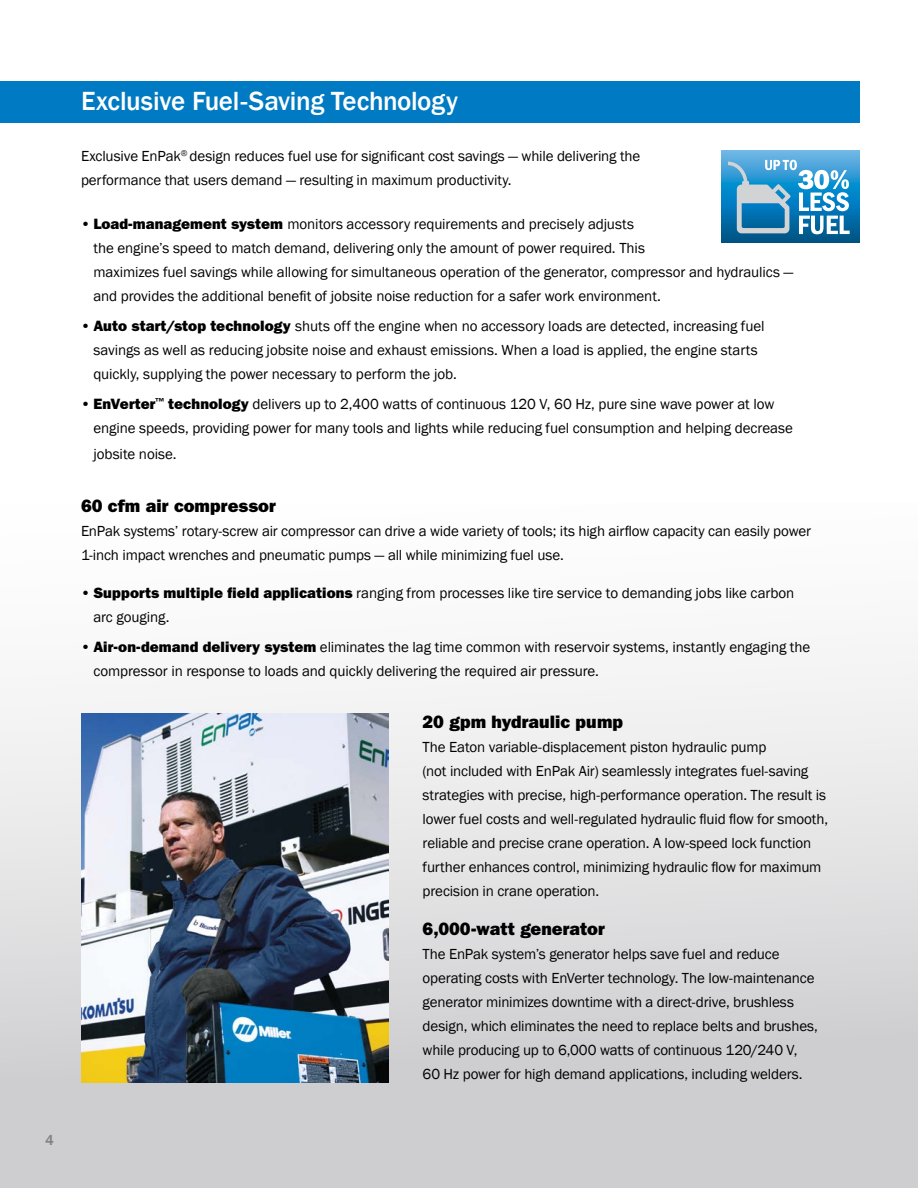
<style>
.page{position:relative;width:918px;height:1188px;background:#fff}
.page>*{position:absolute;margin:0;border:0;box-sizing:border-box;transform-origin:0 0}
.t1{font:500 27px "Franklin Gothic";letter-spacing:-.015em;color:#fff}
.t2{font:18px "ITC Franklin Gothic Std Hvy";color:#000}
.t3{font:15px/24px "Franklin Gothic";letter-spacing:-.01em;color:#000}
.t4{font:500 15px "Franklin Gothic";color:#808285}
.s1{font-family:"ITC Franklin Gothic Std";font-weight:600}
.s2{font-family:"ITC Franklin Gothic Std Hvy"}
</style>
<div class="page">
<div style="left:0;top:503px;width:918px;height:685px;background:linear-gradient(to bottom,#fff,#c8c8ca)"></div>
<div style="left:0;top:81px;width:859px;height:42px;background:#007ac2"></div>
<svg style="left:721px;top:150px;width:138px;height:93px;background:#2b86ba"></svg>
<svg style="left:728px;top:160px;width:122px;height:74px;background:#60a8d0"></svg>
<img style="left:81px;top:714px;width:308px;height:369px">
<p class="t4" style="left:45px;top:1130px;width:10px">4</p>
<h1 class="t1" style="left:81px;top:85px;width:378px">Exclusive Fuel-Saving Technology</h1>
<p class="t3" style="left:81px;top:144px;width:561px">Exclusive EnPak<sup>®</sup> design reduces fuel use for significant cost savings — while delivering the performance that users demand — resulting in maximum productivity.</p>
<p class="t3" style="left:93px;top:212px;width:702px;text-indent:-12px"><span class="s1">•</span> <span class="s2">Load-management system</span> monitors accessory requirements and precisely adjusts<br>the engine’s speed to match demand, delivering only the amount of power required. This<br>maximizes fuel savings while allowing for simultaneous operation of the generator, compressor and hydraulics — and provides the additional benefit of jobsite noise reduction for a safer work environment.</p>
<p class="t3" style="left:93px;top:314px;width:673px;text-indent:-12px"><span class="s1">•</span> <span class="s2">Auto start/stop technology</span> shuts off the engine when no accessory loads are detected, increasing fuel savings as well as reducing jobsite noise and exhaust emissions. When a load is applied, the engine starts quickly, supplying the power necessary to perform the job.</p>
<p class="t3" style="left:93px;top:392px;width:701px;text-indent:-12px"><span class="s1">•</span> <span class="s2">EnVerter</span><sup>™</sup> <span class="s2">technology</span> delivers up to 2,400 watts of continuous 120 V, 60 Hz, pure sine wave power at low engine speeds, providing power for many tools and lights while reducing fuel consumption and helping decrease</p>
<p class="t3" style="left:93px;top:442px;width:85px">jobsite noise.</p>
<p class="t2" style="left:81px;top:495px;width:196px">60 cfm air compressor</p>
<p class="t3" style="left:81px;top:519px;width:731px">EnPak systems’ rotary-screw air compressor can drive a wide variety of tools; its high airflow capacity can easily power<br>1-inch impact wrenches and pneumatic pumps — all while minimizing fuel use.</p>
<p class="t3" style="left:93px;top:581px;width:702px;text-indent:-12px"><span class="s1">•</span> <span class="s2">Supports multiple field applications</span> ranging from processes like tire service to demanding jobs like carbon arc gouging.</p>
<p class="t3" style="left:93px;top:635px;width:719px;text-indent:-12px"><span class="s1">•</span> <span class="s2">Air-on-demand delivery system</span> eliminates the lag time common with reservoir systems, instantly engaging the compressor in response to loads and quickly delivering the required air pressure.</p>
<p class="t2" style="left:423px;top:711px;width:202px">20 gpm hydraulic pump</p>
<p class="t3" style="left:423px;top:735px;width:407px">The Eaton variable-displacement piston hydraulic pump<br>(not included with EnPak Air) seamlessly integrates fuel-saving strategies with precise, high-performance operation. The result is lower fuel costs and well-regulated hydraulic fluid flow for smooth, reliable and precise crane operation. A low-speed lock function further enhances control, minimizing hydraulic flow for maximum precision in crane operation.</p>
<p class="t2" style="left:423px;top:918px;width:184px">6,000-watt generator</p>
<p class="t3" style="left:423px;top:942px;width:397px">The EnPak system’s generator helps save fuel and reduce operating costs with EnVerter technology. The low-maintenance generator minimizes downtime with a direct-drive, brushless design, which eliminates the need to replace belts and brushes, while producing up to 6,000 watts of continuous 120/240 V, 60 Hz power for high demand applications, including welders.</p>
</div>
